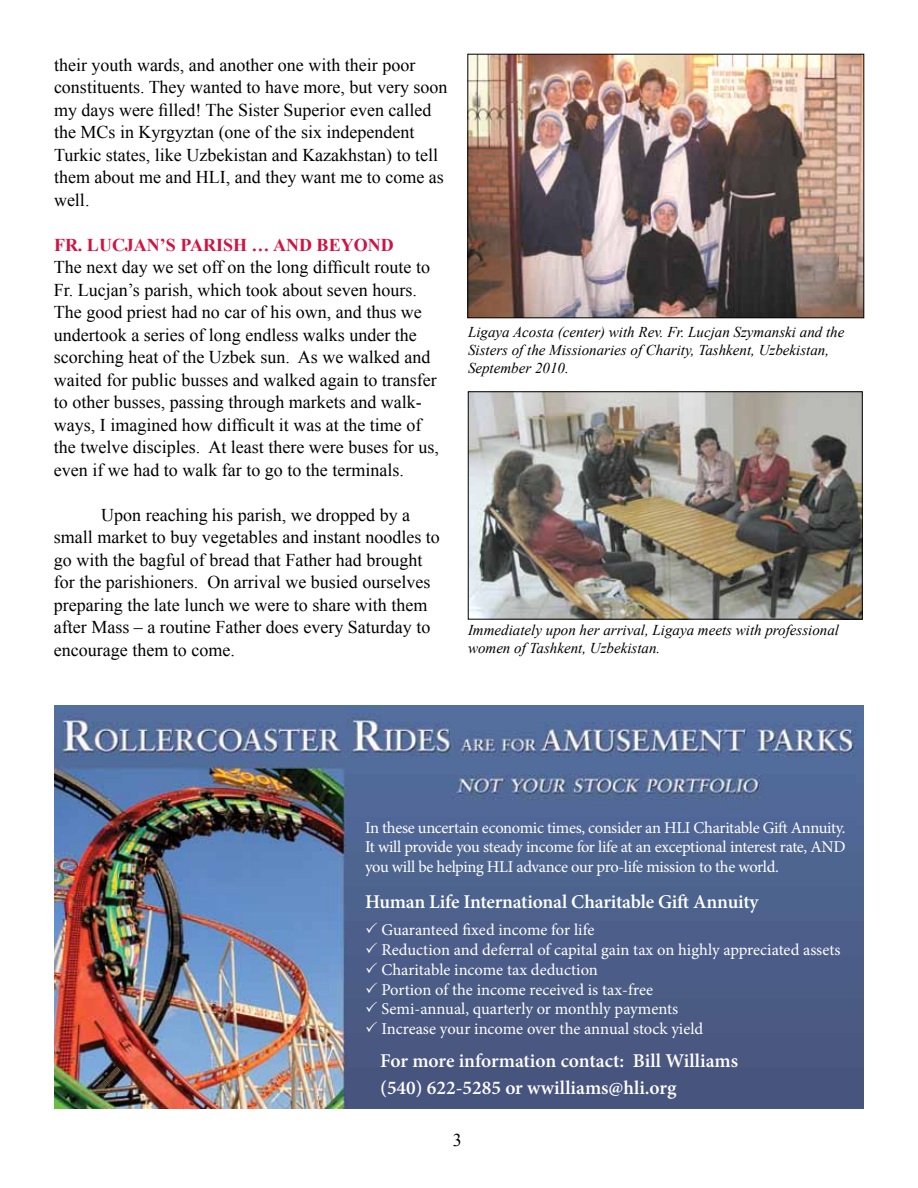
<style>
.page{position:relative;width:918px;height:1188px;background:#fff}
.page>*{position:absolute;margin:0;border:0;box-sizing:border-box;transform-origin:0 0}
.t1{font:600 19.5px/27px "Minion Pro";letter-spacing:-.01em;color:#fff}
.t2{font:18px/22.5px "Times New Roman";color:#000}
.t3{font:700 18px "Times New Roman";color:#d11242}
.t4{font:16.5px/19.8px "Minion Pro";letter-spacing:-.005em;color:#fff;text-align:justify}
.t5{font:italic 15px/18px "Times New Roman";color:#000}
</style>
<div class="page">
<img style="left:470px;top:394px;width:391px;height:223px">
<img style="left:470px;top:56px;width:392px;height:260px">
<div style="left:468px;top:54px;width:396px;height:264px;border:1px solid #000"></div>
<img style="left:54px;top:705px;width:810px;height:404px">
<svg style="left:366px;top:922px;width:11px;height:11px"></svg>
<svg style="left:366px;top:942px;width:11px;height:11px"></svg>
<svg style="left:366px;top:962px;width:11px;height:11px"></svg>
<svg style="left:366px;top:982px;width:11px;height:10px"></svg>
<svg style="left:366px;top:1002px;width:11px;height:10px"></svg>
<svg style="left:366px;top:1021px;width:11px;height:11px"></svg>
<p class="t2" style="left:54px;top:53px;width:395px">their youth wards, and another one with their poor constituents. They wanted to have more, but very soon my days were filled! The Sister Superior even called the MCs in Kyrgyztan (one of the six independent Turkic states, like Uzbekistan and Kazakhstan) to tell them about me and HLI, and they want me to come as well.</p>
<p class="t3" style="left:54px;top:235px;width:149px">FR. LUCJAN’S PARISH</p>
<p class="t3" style="left:252px;top:235px;width:141px">… AND BEYOND</p>
<p class="t2" style="left:54px;top:256px;width:386px">The next day we set off on the long difficult route to Fr. Lucjan’s parish, which took about seven hours.<br>The good priest had no car of his own, and thus we undertook a series of long endless walks under the scorching heat of the Uzbek sun. As we walked and waited for public busses and walked again to transfer to other busses, passing through markets and walk&shy;ways, I imagined how difficult it was at the time of the twelve disciples. At least there were buses for us, even if we had to walk far to go to the terminals.</p>
<p class="t2" style="left:54px;top:503px;width:387px;text-indent:47px">Upon reaching his parish, we dropped by a small market to buy vegetables and instant noodles to go with the bagful of bread that Father had brought for the parishioners. On arrival we busied ourselves preparing the late lunch we were to share with them after Mass – a routine Father does every Saturday to encourage them to come.</p>
<p class="t5" style="left:468px;top:323px;width:378px">Ligaya Acosta (center) with Rev. Fr. Lucjan Szymanski and the<br>Sisters of the Missionaries of Charity, Tashkent, Uzbekistan,<br>September 2010.</p>
<p class="t5" style="left:468px;top:621px;width:373px">Immediately upon her arrival, Ligaya meets with professional women of Tashkent, Uzbekistan.</p>
<p class="t4" style="left:365px;top:817px;width:482px">In these uncertain economic times, consider an HLI Charitable Gift Annuity.<br>It will provide you steady income for life at an exceptional interest rate, AND you will be helping HLI advance our pro-life mission to the world.</p>
<p class="t1" style="left:365px;top:888px;width:395px">Human Life International Charitable Gift Annuity</p>
<p class="t4" style="left:381px;top:920px;width:461px;text-align:left">Guaranteed fixed income for life<br>Reduction and deferral of capital gain tax on highly appreciated assets Charitable income tax deduction<br>Portion of the income received is tax-free<br>Semi-annual, quarterly or monthly payments<br>Increase your income over the annual stock yield</p>
<p class="t1" style="left:380px;top:1047px;width:359px">For more information contact: Bill Williams (540) 622-5285 or wwilliams@hli.org</p>
<p class="t2" style="left:453px;top:1129px;width:10px">3</p>
</div>
